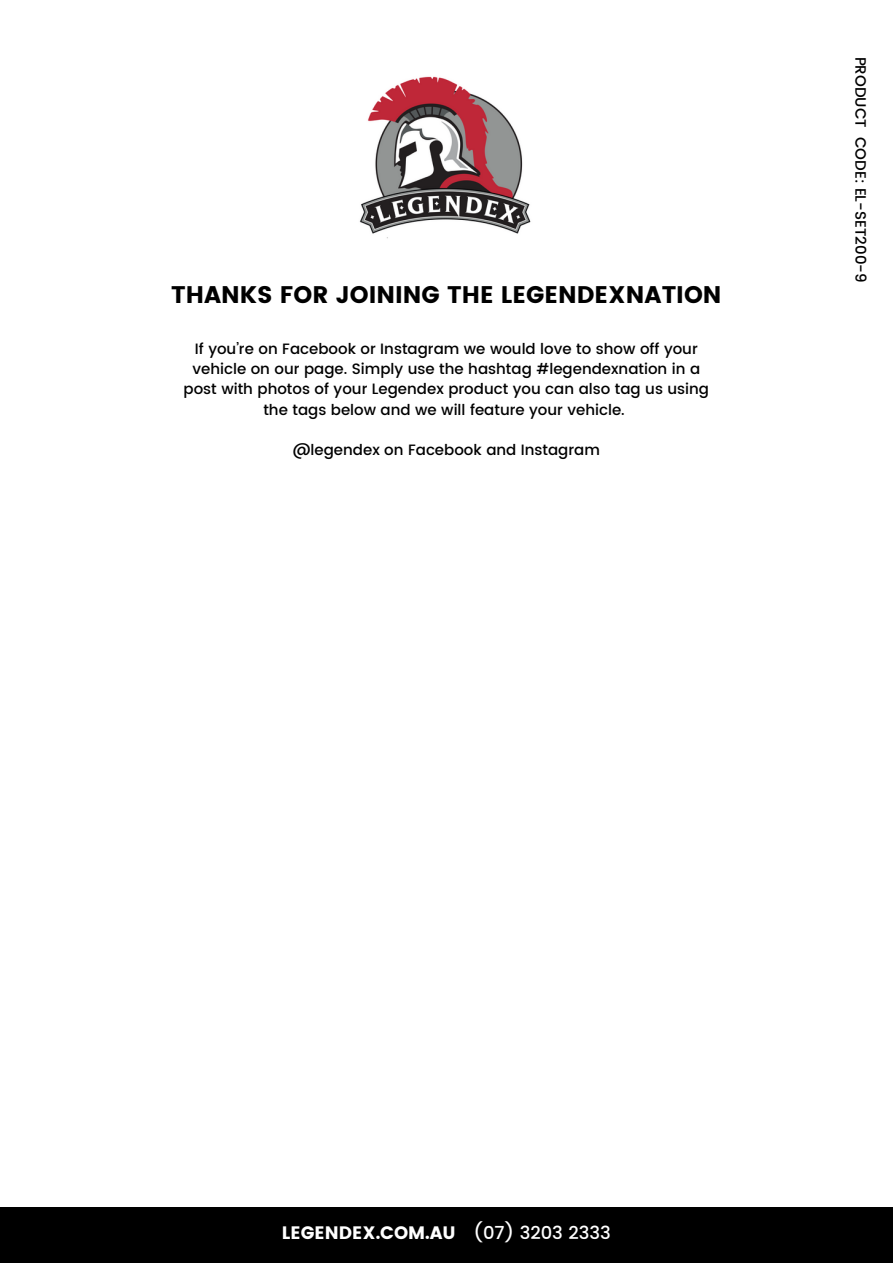
<style>
.page{position:relative;width:893px;height:1264px;background:#fff}
.page>*{position:absolute;margin:0;border:0;box-sizing:border-box;transform-origin:0 0}
.t1{font:24px "Poppins";color:#000}
.t2{font:18px "Poppins";color:#fff}
.t3{font:500 15px/20.2px "Poppins";color:#000;text-align:center}
.s1{font-weight:500}
</style>
<div class="page">
<div style="left:0;top:1207px;width:892px;height:55px;background:#000"></div>
<img style="left:359px;top:76px;width:172px;height:163px">
<h1 class="t1" style="left:171px;top:280px;width:552px">THANKS FOR JOINING THE LEGENDEXNATION</h1>
<p class="t3" style="left:183px;top:339px;width:527px">If you’re on Facebook or Instagram we would love to show off your vehicle on our page. Simply use the hashtag #legendexnation in a post with photos of your Legendex product you can also tag us using the tags below and we will feature your vehicle.</p>
<p class="t3" style="left:293px;top:440px;width:309px">@legendex on Facebook and Instagram</p>
<p class="t3" style="left:870px;top:57px;width:227px;rotate:90deg">PRODUCT CODE: EL-SET200-9</p>
<p class="t2" style="left:282px;top:1222px;width:330px">LEGENDEX.COM.AU <span class="s1">(07) 3203 2333</span></p>
</div>
